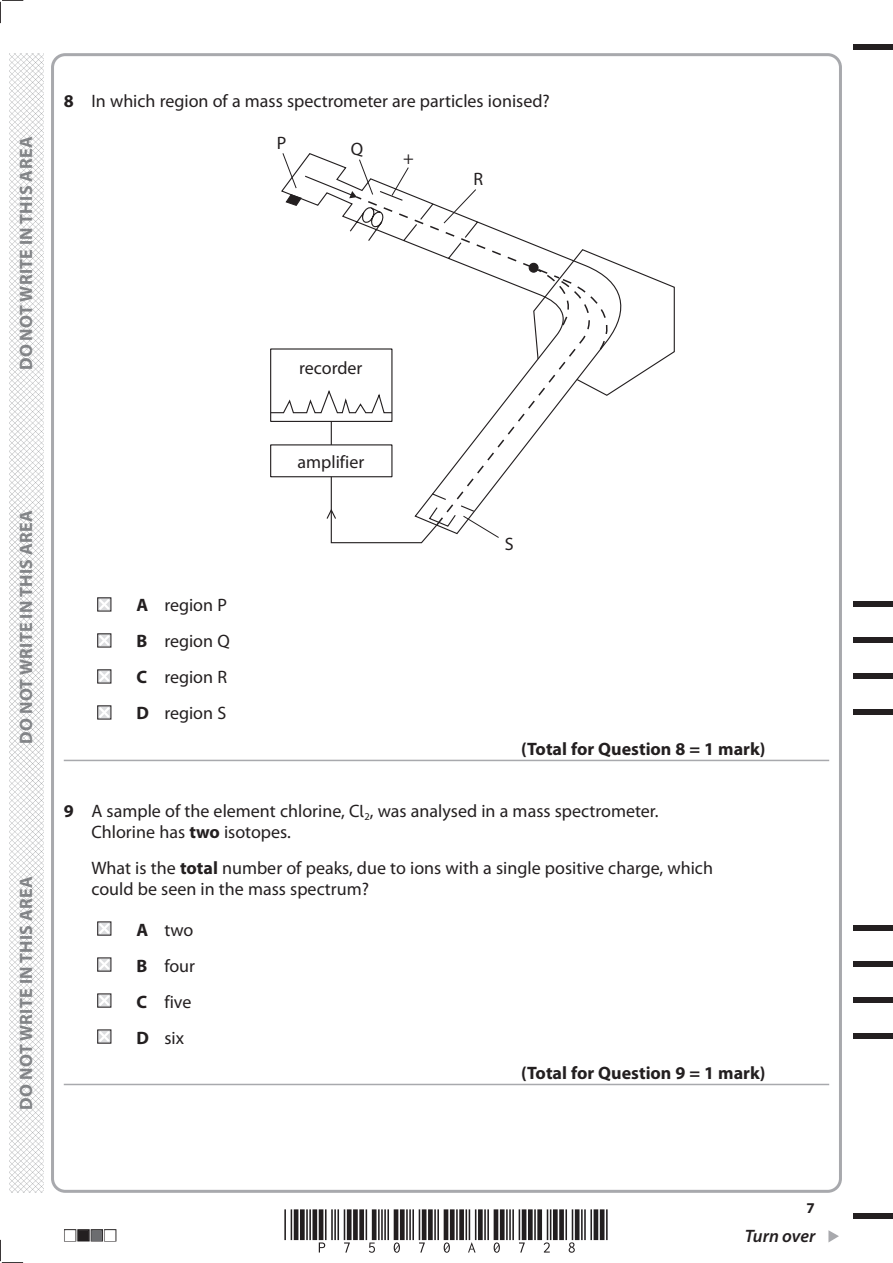
<style>
.page{position:relative;width:893px;height:1263px;background:#fff}
.page>*{position:absolute;margin:0;border:0;box-sizing:border-box;transform-origin:0 0}
.t1{font:18px/36px "Myriad Pro";color:#231f20}
.t2{font:700 18px "Myriad Pro";letter-spacing:.02em;color:#808285}
.t3{font:700 18px "Myriad Pro";color:#231f20}
.t4{font:italic 600 18px "Myriad Pro";letter-spacing:-.005em;color:#231f20}
.t5{font:700 15px "Myriad Pro";color:#231f20}
.s1{font-weight:700}
.s2{font-family:"Trebuchet MS";font-size:16.5px}
</style>
<div class="page">
<svg style="left:828px;top:1230px;width:11px;height:12px"></svg>
<div style="left:853px;top:44px;width:40px;height:5px;background:#231f20"></div>
<div style="left:853px;top:1214px;width:40px;height:5px;background:#231f20"></div>
<svg style="left:0;top:0;width:23px;height:23px"></svg>
<svg style="left:0;top:1240px;width:23px;height:23px"></svg>
<img style="left:10px;top:53px;width:34px;height:1140px">
<hr style="left:64px;top:760px;width:765px;height:1px;background:#a8a9ad">
<hr style="left:64px;top:1084px;width:765px;height:1px;background:#a8a9ad">
<svg style="left:270px;top:153px;width:355px;height:385px"></svg>
<svg style="left:97px;top:597px;width:15px;height:15px"></svg>
<svg style="left:97px;top:633px;width:15px;height:15px"></svg>
<svg style="left:97px;top:669px;width:15px;height:15px"></svg>
<svg style="left:97px;top:705px;width:15px;height:15px"></svg>
<svg style="left:97px;top:921px;width:15px;height:15px"></svg>
<svg style="left:97px;top:957px;width:15px;height:15px"></svg>
<svg style="left:97px;top:993px;width:15px;height:15px"></svg>
<svg style="left:97px;top:1029px;width:15px;height:15px"></svg>
<div style="left:853px;top:601px;width:40px;height:6px;background:#231f20"></div>
<div style="left:853px;top:637px;width:40px;height:6px;background:#231f20"></div>
<div style="left:853px;top:673px;width:40px;height:6px;background:#231f20"></div>
<div style="left:853px;top:709px;width:40px;height:6px;background:#231f20"></div>
<div style="left:853px;top:925px;width:40px;height:6px;background:#231f20"></div>
<div style="left:853px;top:961px;width:40px;height:6px;background:#231f20"></div>
<div style="left:853px;top:997px;width:40px;height:6px;background:#231f20"></div>
<div style="left:853px;top:1033px;width:40px;height:6px;background:#231f20"></div>
<p class="t2" style="left:14px;top:370px;width:235px;rotate:-90deg">DO NOT WRITE IN THIS AREA</p>
<p class="t1" style="left:64px;top:83px;width:488px"><span class="s1">8</span> In which region of a mass spectrometer are particles ionised?</p>
<p class="t1" style="left:277px;top:125px;width:11px">P</p>
<p class="t1" style="left:351px;top:130px;width:14px">Q</p>
<p class="t1" style="left:403px;top:139px;width:12px">+</p>
<p class="t1" style="left:473px;top:161px;width:11px">R</p>
<p class="t1" style="left:299px;top:349px;width:65px">recorder</p>
<p class="t2" style="left:14px;top:744px;width:235px;rotate:-90deg">DO NOT WRITE IN THIS AREA</p>
<p class="t2" style="left:14px;top:1110px;width:235px;rotate:-90deg">DO NOT WRITE IN THIS AREA</p>
<p class="t1" style="left:136px;top:587px;width:95px"><span class="s1">A</span> region P<br><span class="s1">B</span> region Q<br><span class="s1">C</span> region R<br><span class="s1">D</span> region S</p>
<p class="t1" style="left:297px;top:443px;width:68px">amplifier</p>
<p class="t1" style="left:505px;top:526px;width:10px">S</p>
<p class="t3" style="left:521px;top:738px;width:246px">(Total for Question 8 = 1 mark)</p>
<p class="t1" style="left:91px;top:800px;width:569px;line-height:21px;text-indent:-28px"><span class="s1">9</span> A sample of the element chlorine, C<span class="s2">l</span><sub>2</sub>, was analysed in a mass spectrometer.<br>Chlorine has <span class="s1">two</span> isotopes.</p>
<p class="t1" style="left:91px;top:857px;width:623px;line-height:21px">What is the <span class="s1">total</span> number of peaks, due to ions with a single positive charge, which could be seen in the mass spectrum?</p>
<p class="t1" style="left:136px;top:911px;width:60px"><span class="s1">A</span> two<br><span class="s1">B</span> four<br><span class="s1">C</span> five<br><span class="s1">D</span> six</p>
<p class="t3" style="left:521px;top:1062px;width:246px">(Total for Question 9 = 1 mark)</p>
<p class="t5" style="left:806px;top:1198px;width:10px">7</p>
<p class="t4" style="left:745px;top:1225px;width:72px">Turn over</p>
</div>
